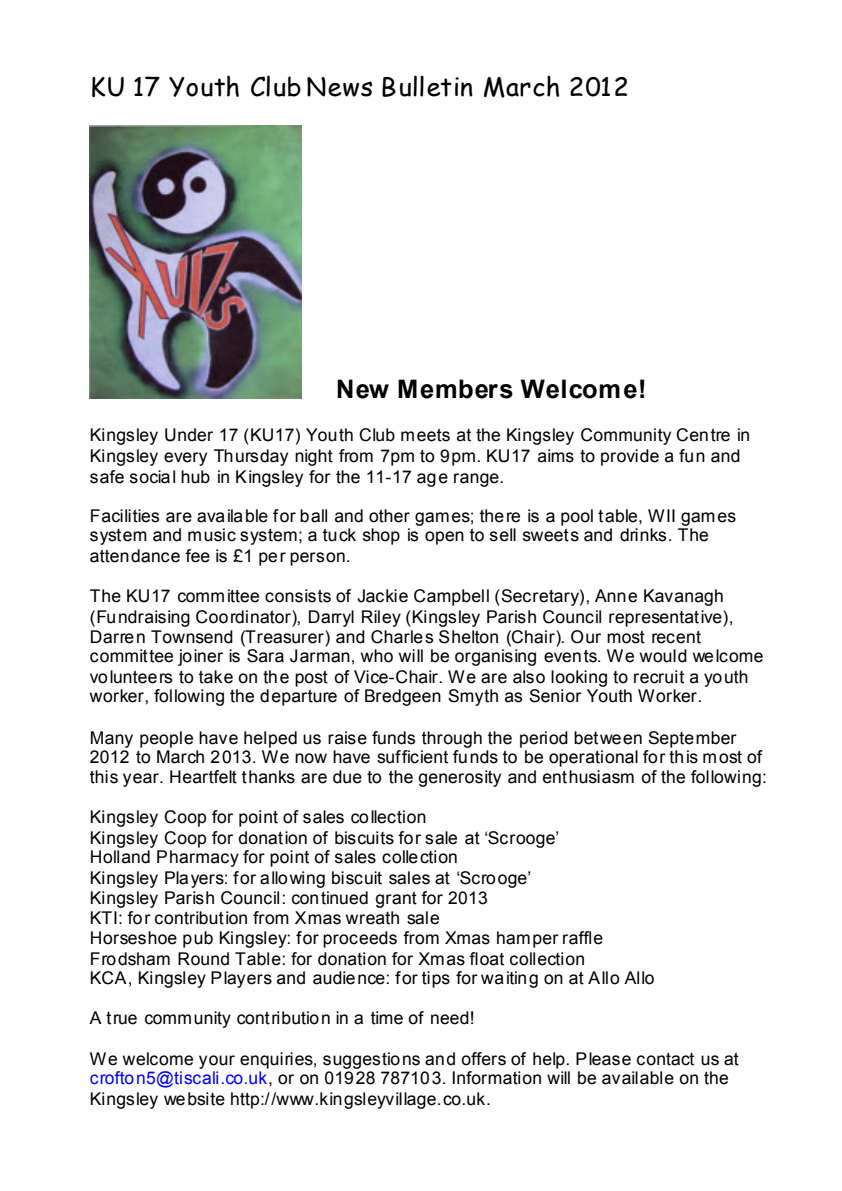
<style>
.page{position:relative;width:842px;height:1191px;background:#fff}
.page>*{position:absolute;margin:0;border:0;box-sizing:border-box;transform-origin:0 0}
.t1{font:25.4px "Comic Sans MS";letter-spacing:.02em;color:#000}
.t2{font:700 25.4px "Arial";letter-spacing:.035em;color:#000}
.t3{font:17.6px/20px "Arial";letter-spacing:.01em;color:#000}
.s1{color:#00f}
</style>
<div class="page">
<img style="left:90px;top:126px;width:211px;height:272px">
<h1 class="t1" style="left:90px;top:75px;width:540px">KU 17 Youth Club News Bulletin March 2012</h1>
<h1 class="t2" style="left:336px;top:379px;width:312px">New Members Welcome!</h1>
<p class="t3" style="left:90px;top:426px;width:662px;line-height:20.6px">Kingsley Under 17 (KU17) Youth Club meets at the Kingsley Community Centre in<br>Kingsley every Thursday night from 7pm to 9pm. KU17 aims to provide a fun and safe social hub in Kingsley for the 11-17 age range.</p>
<p class="t3" style="left:90px;top:508px;width:648px">Facilities are available for ball and other games; there is a pool table, WII games system and music system; a tuck shop is open to sell sweets and drinks. The attendance fee is £1 per person.</p>
<p class="t3" style="left:90px;top:587px;width:675px">The KU17 committee consists of Jackie Campbell (Secretary), Anne Kavanagh (Fundraising Coordinator), Darryl Riley (Kingsley Parish Council representative), Darren Townsend (Treasurer) and Charles Shelton (Chair). Our most recent committee joiner is Sara Jarman, who will be organising events. We would welcome volunteers to take on the post of Vice-Chair. We are also looking to recruit a youth worker, following the departure of Bredgeen Smyth as Senior Youth Worker.</p>
<p class="t3" style="left:90px;top:729px;width:678px">Many people have helped us raise funds through the period between September<br>2012 to March 2013. We now have sufficient funds to be operational for this most of this year. Heartfelt thanks are due to the generosity and enthusiasm of the following:</p>
<p class="t3" style="left:90px;top:808px;width:566px">Kingsley Coop for point of sales collection<br>Kingsley Coop for donation of biscuits for sale at ‘Scrooge’<br>Holland Pharmacy for point of sales collection<br>Kingsley Players: for allowing biscuit sales at ‘Scrooge’<br>Kingsley Parish Council: continued grant for 2013<br>KTI: for contribution from Xmas wreath sale<br>Horseshoe pub Kingsley: for proceeds from Xmas hamper raffle Frodsham Round Table: for donation for Xmas float collection<br>KCA, Kingsley Players and audience: for tips for waiting on at Allo Allo</p>
<p class="t3" style="left:90px;top:1009px;width:386px">A true community contribution in a time of need!</p>
<p class="t3" style="left:90px;top:1050px;width:650px">We welcome your enquiries, suggestions and offers of help. Please contact us at <span class="s1">crofton5@tiscali.co.uk</span>, or on 01928 787103. Information will be available on the<br>Kingsley website http://www.kingsleyvillage.co.uk.</p>
</div>
